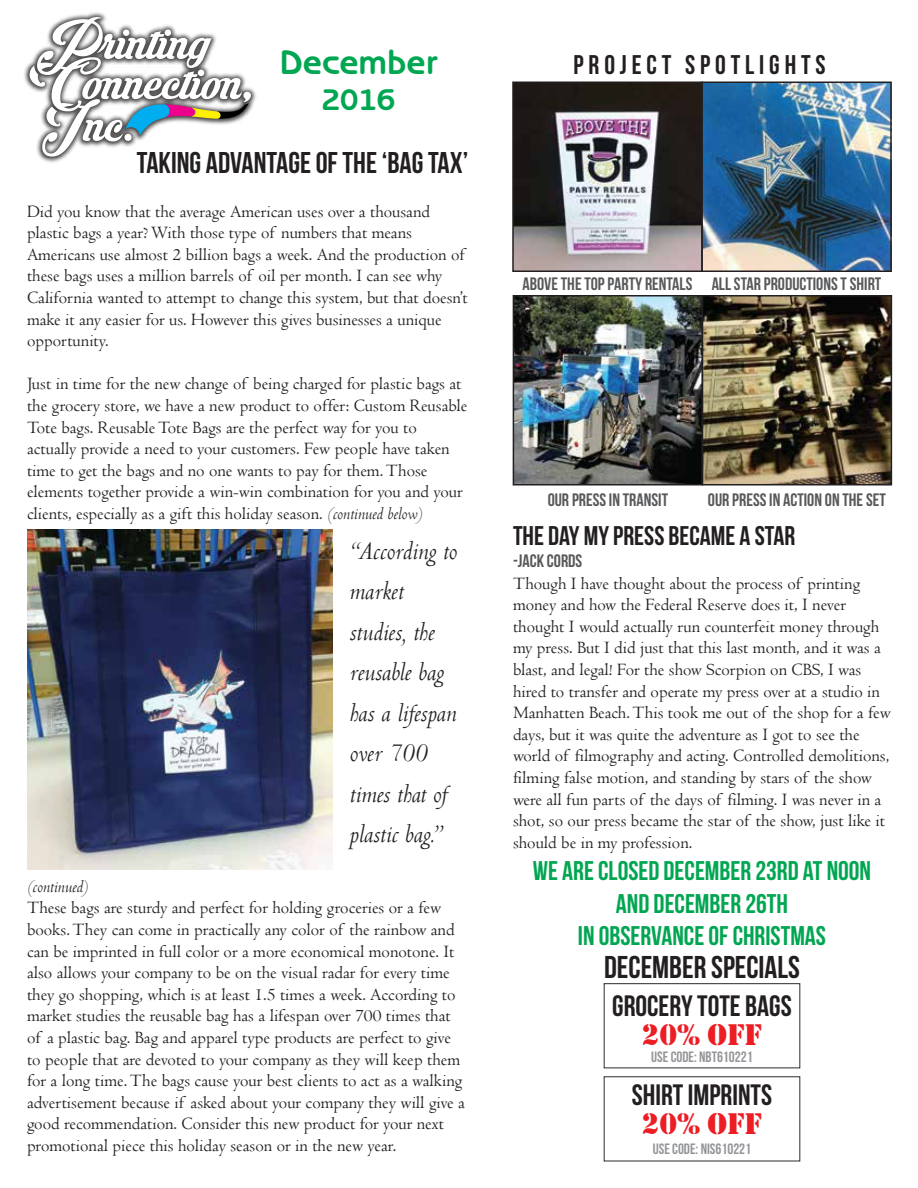
<style>
.page{position:relative;width:918px;height:1188px;background:#fff}
.page>*{position:absolute;margin:0;border:0;box-sizing:border-box;transform-origin:0 0}
.t1{font:700 34.5px "Benguiat Gothic Std";color:#00a651}
.t2{font:700 31.5px "Bebas Neue";color:#231f20}
.t3{font:30.9px "Stencil";color:#ed1d24}
.t4{font:700 30px "Bebas Neue";color:#231f20}
.t5{font:700 30px "Benguiat Gothic Std";color:#00a651}
.t6{font:700 29.4px "Bebas Neue";color:#231f20}
.t7{font:27px/40.5px "Centaur MT Italic";color:#231f20}
.t8{font:700 27px/32.4px "Bebas Neue";color:#00a651;text-align:center}
.t9{font:700 27px "Bebas Neue";color:#231f20}
.t10{font:700 27px "Bebas Neue";letter-spacing:.18em;color:#231f20}
.t11{font:18px/21.6px "Centaur";color:#231f20}
.t12{font:700 18px "Bebas Neue";color:#58595b}
.t13{font:18px "Centaur MT Italic";color:#231f20}
.t14{font:700 15px "Bebas Neue";color:#939598}
.s1{font-family:"Centaur MT Italic"}
</style>
<div class="page">
<img style="left:515px;top:84px;width:374px;height:185px">
<img style="left:27px;top:529px;width:306px;height:341px">
<img style="left:516px;top:298px;width:373px;height:185px">
<img style="left:27px;top:14px;width:227px;height:145px">
<svg style="left:29px;top:16px;width:223px;height:141px"></svg>
<div style="left:512px;top:81px;width:191px;height:191px;border:2px solid #231f20"></div>
<div style="left:701px;top:81px;width:191px;height:191px;border:2px solid #231f20"></div>
<div style="left:513px;top:295px;width:190px;height:191px;border:2px solid #231f20"></div>
<div style="left:702px;top:295px;width:190px;height:191px;border:2px solid #231f20"></div>
<div style="left:604px;top:983px;width:196px;height:85px;background:#fff;border:1px solid #231f20"></div>
<h1 class="t1" style="left:280px;top:42px;width:159px">December</h1>
<h3 class="t5" style="left:322px;top:82px;width:75px">2016</h3>
<h3 class="t4" style="left:137px;top:147px;width:333px">TAKING ADVANTAGE OF THE ‘BAG TAX’</h3>
<p class="t11" style="left:27px;top:200px;width:442px">Did you know that the average American uses over a thousand plastic bags a year? With those type of numbers that means Americans use almost 2 billion bags a week. And the production of these bags uses a million barrels of oil per month. I can see why California wanted to attempt to change this system, but that doesn’t make it any easier for us. However this gives businesses a unique opportunity.</p>
<p class="t11" style="left:27px;top:373px;width:442px">Just in time for the new change of being charged for plastic bags at the grocery store, we have a new product to offer: Custom Reusable Tote bags. Reusable Tote Bags are the perfect way for you to actually provide a need to your customers. Few people have taken time to get the bags and no one wants to pay for them. Those elements together provide a win-win combination for you and your clients, especially as a gift this holiday season. <span class="s1">(continued below)</span></p>
<h3 class="t7" style="left:350px;top:530px;width:109px">“According to market studies, the reusable bag has a lifespan over 700 times that of plastic bag.”</h3>
<p class="t13" style="left:27px;top:875px;width:63px">(continued)</p>
<p class="t11" style="left:27px;top:897px;width:440px">These bags are sturdy and perfect for holding groceries or a few books. They can come in practically any color of the rainbow and can be imprinted in full color or a more economical monotone. It also allows your company to be on the visual radar for every time they go shopping, which is at least 1.5 times a week. According to market studies the reusable bag has a lifespan over 700 times that of a plastic bag. Bag and apparel type products are perfect to give to people that are devoted to your company as they will keep them for a long time. The bags cause your best clients to act as a walking advertisement because if asked about your company they will give a good recommendation. Consider this new product for your next promotional piece this holiday season or in the new year.</p>
<h3 class="t10" style="left:573px;top:50px;width:254px">PROJECT SPOTLIGHTS</h3>
<p class="t12" style="left:523px;top:273px;width:171px">ABOVE THE TOP PARTY RENTALS</p>
<p class="t12" style="left:712px;top:273px;width:171px">ALL STAR PRODUCTIONS T SHIRT</p>
<p class="t12" style="left:548px;top:489px;width:122px">OUR PRESS IN TRANSIT</p>
<p class="t12" style="left:708px;top:489px;width:179px">OUR PRESS IN ACTION ON THE SET</p>
<h3 class="t9" style="left:513px;top:521px;width:284px">THE DAY MY PRESS BECAME A STAR</h3>
<p class="t12" style="left:513px;top:551px;width:71px">-JACK CORDS</p>
<p class="t11" style="left:513px;top:572px;width:379px">Though I have thought about the process of printing money and how the Federal Reserve does it, I never thought I would actually run counterfeit money through my press. But I did just that this last month, and it was a blast, and legal! For the show Scorpion on CBS, I was hired to transfer and operate my press over at a studio in Manhatten Beach. This took me out of the shop for a few days, but it was quite the adventure as I got to see the world of filmography and acting. Controlled demolitions, filming false motion, and standing by stars of the show were all fun parts of the days of filming. I was never in a shot, so our press became the star of the show, just like it should be in my profession.</p>
<h3 class="t8" style="left:533px;top:854px;width:340px">WE ARE CLOSED DECEMBER 23RD AT NOON<br>AND DECEMBER 26TH<br>IN OBSERVANCE OF CHRISTMAS</h3>
<h2 class="t2" style="left:604px;top:950px;width:197px">DECEMBER SPECIALS</h2>
<h3 class="t6" style="left:612px;top:990px;width:181px">GROCERY TOTE BAGS</h3>
<h3 class="t3" style="left:642px;top:1017px;width:122px">20% off</h3>
<p class="t14" style="left:651px;top:1049px;width:103px">USE CODE: NBT610221</p>
<h3 class="t6" style="left:632px;top:1079px;width:142px">SHIRT IMPRINTS</h3>
<h3 class="t3" style="left:642px;top:1106px;width:122px">20% off</h3>
<p class="t14" style="left:653px;top:1140px;width:100px">USE CODE: NIS610221</p>
</div>
